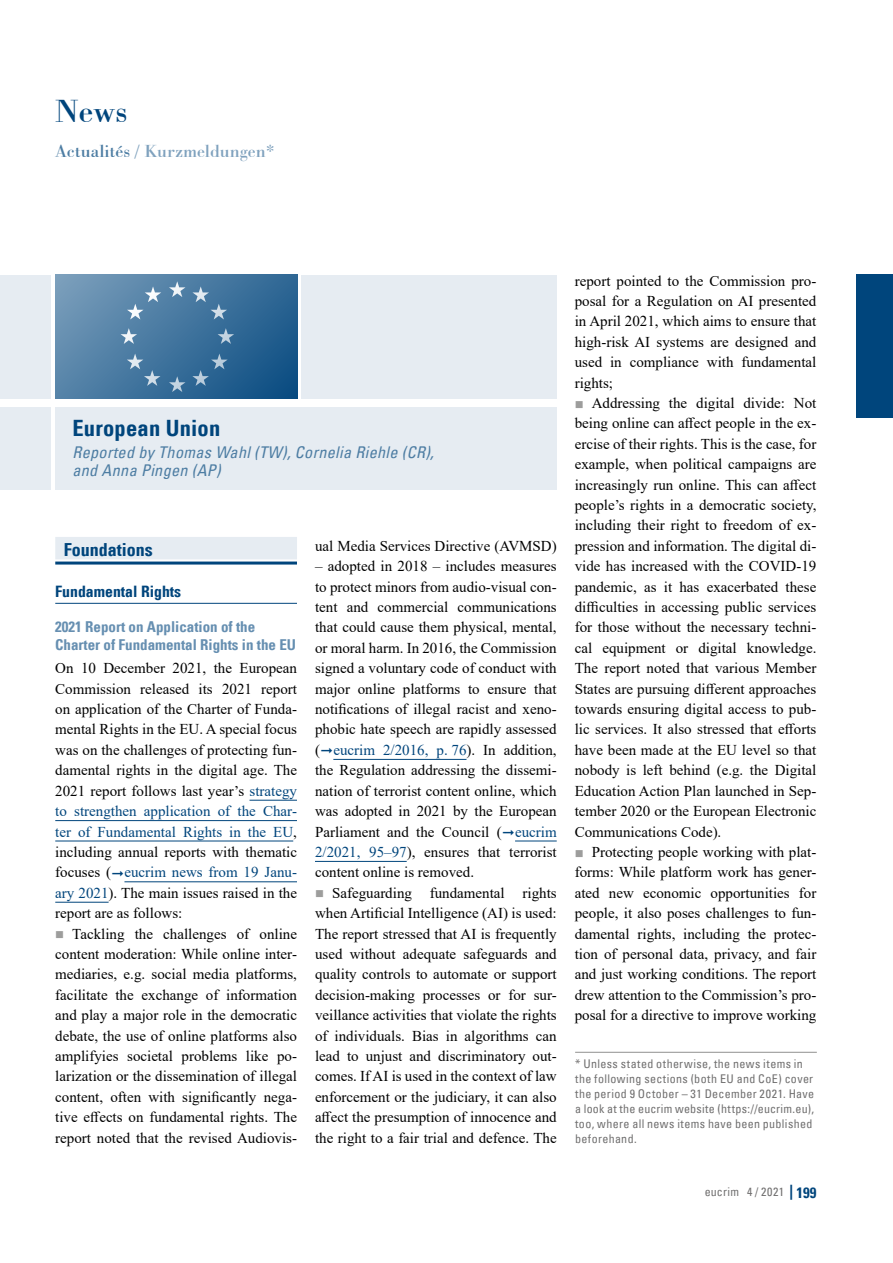
<style>
.page{position:relative;width:893px;height:1263px;background:#fff}
.page>*{position:absolute;margin:0;border:0;box-sizing:border-box;transform-origin:0 0}
.t1{font:33px "Bodoni BT";color:#00457c}
.t2{font:700 condensed 22.5px "Univers LT";letter-spacing:.01em;color:#00457c}
.t3{font:18px "Bodoni BT";color:#80a2be}
.t4{font:700 condensed 18px "Univers LT";color:#00457c}
.t5{font:italic condensed 16.2px/18px "Univers LT";letter-spacing:.02em;color:#4d7da3}
.t6{font:700 condensed 15.75px "Univers LT";color:#00457c}
.t7{font:15px/20.4px "Times New Roman";color:#000;text-align:justify}
.t8{font:700 condensed 15px/18px "Univers LT";color:#668fb1}
.t9{font:condensed 12px/15px "Univers LT";letter-spacing:.03em;color:#706f6f}
.s1{color:#4d7da3}
.s2{color:#00457c}
.s3{font-weight:700;font-size:15px;color:#00457c}
</style>
<div class="page">
<div style="left:857px;top:274px;width:36px;height:143px;background:#00457c"></div>
<div style="left:0;top:275px;width:50px;height:123px;background:#e6ecf2"></div>
<div style="left:0;top:407px;width:50px;height:83px;background:#e6ecf2"></div>
<div style="left:55px;top:407px;width:502px;height:83px;background:#e6ecf2"></div>
<svg style="left:55px;top:275px;width:242px;height:123px;background:#42759e"></svg>
<svg style="left:121px;top:281px;width:113px;height:111px;background:#4e7da4"></svg>
<div style="left:301px;top:275px;width:256px;height:123px;background:#e6ecf2"></div>
<hr style="left:575px;top:1052px;width:242px;height:1px;background:#9d9d9c">
<div style="left:55px;top:537px;width:242px;height:22px;background:#e6ecf2"></div>
<hr style="left:55px;top:561px;width:242px;height:3px;background:#00457c">
<hr style="left:55px;top:603px;width:242px;height:1px;background:#00457c">
<hr style="left:249px;top:800px;width:48px;height:1px;background:#00457c">
<hr style="left:55px;top:820px;width:242px;height:1px;background:#00457c">
<hr style="left:55px;top:841px;width:238px;height:1px;background:#00457c">
<hr style="left:124px;top:881px;width:173px;height:1px;background:#00457c">
<hr style="left:55px;top:902px;width:54px;height:1px;background:#00457c">
<hr style="left:333px;top:759px;width:133px;height:1px;background:#00457c">
<hr style="left:515px;top:841px;width:42px;height:1px;background:#00457c">
<hr style="left:315px;top:861px;width:92px;height:1px;background:#00457c">
<h1 class="t1" style="left:55px;top:91px;width:74px">News</h1>
<p class="t3" style="left:55px;top:140px;width:221px"><span class="s1">Actualités</span> / Kurzmeldungen*</p>
<h2 class="t2" style="left:72px;top:414px;width:149px">European Union</h2>
<p class="t5" style="left:72px;top:443px;width:363px">Reported by Thomas Wahl (TW), Cornelia Riehle (CR), and Anna Pingen (AP)</p>
<p class="t4" style="left:64px;top:538px;width:90px">Foundations</p>
<p class="t6" style="left:55px;top:581px;width:128px">Fundamental Rights</p>
<p class="t8" style="left:55px;top:618px;width:242px">2021 Report on Application of the<br>Charter of Fundamental Rights in the EU</p>
<p class="t7" style="left:55px;top:658px;width:243px">On 10 December 2021, the European Commission released its 2021 report on application of the Charter of Funda&shy;mental Rights in the EU. A special focus was on the challenges of protecting fun&shy;damental rights in the digital age. The 2021 report follows last year’s <span class="s2">strategy to strengthen application of the Char&shy;ter of Fundamental Rights in the EU</span>, including annual reports with thematic focuses (<span class="s2">◻eucrim news from 19 Janu&shy;ary 2021</span>). The main issues raised in the report are as follows:</p>
<p class="t7" style="left:55px;top:923px;width:243px;text-indent:17px">Tackling the challenges of online content moderation: While online inter&shy;mediaries, e.g. social media platforms, facilitate the exchange of information and play a major role in the democratic debate, the use of online platforms also amplifyies societal problems like po&shy;larization or the dissemination of illegal content, often with significantly nega&shy;tive effects on fundamental rights. The report noted that the revised Audiovis-</p>
<p class="t7" style="left:315px;top:535px;width:243px">ual Media Services Directive (AVMSD)</p>
<p class="t7" style="left:315px;top:556px;width:243px">– adopted in 2018 – includes measures to protect minors from audio-visual con&shy;tent and commercial communications that could cause them physical, mental, or moral harm. In 2016, the Commission signed a voluntary code of conduct with major online platforms to ensure that notifications of illegal racist and xeno&shy;phobic hate speech are rapidly assessed (<span class="s2">◻eucrim 2/2016, p. 76</span>). In addition, the Regulation addressing the dissemi&shy;nation of terrorist content online, which was adopted in 2021 by the European Parliament and the Council (<span class="s2">◻eucrim 2/2021, 95–97</span>), ensures that terrorist content online is removed.</p>
<p class="t7" style="left:315px;top:882px;width:243px;text-indent:17px">Safeguarding fundamental rights when Artificial Intelligence (AI) is used:<br>The report stressed that AI is frequently used without adequate safeguards and quality controls to automate or support decision-making processes or for sur&shy;veillance activities that violate the rights of individuals. Bias in algorithms can lead to unjust and discriminatory out&shy;comes. If AI is used in the context of law enforcement or the judiciary, it can also affect the presumption of innocence and the right to a fair trial and defence. The</p>
<p class="t7" style="left:575px;top:270px;width:243px">report pointed to the Commission pro&shy;posal for a Regulation on AI presented in April 2021, which aims to ensure that high-risk AI systems are designed and used in compliance with fundamental rights;</p>
<p class="t7" style="left:575px;top:392px;width:243px;text-indent:17px">Addressing the digital divide: Not being online can affect people in the ex&shy;ercise of their rights. This is the case, for example, when political campaigns are increasingly run online. This can affect people’s rights in a democratic society, including their right to freedom of ex&shy;pression and information. The digital di&shy;vide has increased with the COVID-19 pandemic, as it has exacerbated these difficulties in accessing public services for those without the necessary techni&shy;cal equipment or digital knowledge.<br>The report noted that various Member States are pursuing different approaches towards ensuring digital access to pub&shy;lic services. It also stressed that efforts have been made at the EU level so that nobody is left behind (e.g. the Digital Education Action Plan launched in Sep&shy;tember 2020 or the European Electronic Communications Code).</p>
<p class="t7" style="left:575px;top:841px;width:243px;text-indent:17px">Protecting people working with plat&shy;forms: While platform work has gener&shy;ated new economic opportunities for people, it also poses challenges to fun&shy;damental rights, including the protec&shy;tion of personal data, privacy, and fair and just working conditions. The report drew attention to the Commission’s pro&shy;posal for a directive to improve working</p>
<p class="t9" style="left:575px;top:1056px;width:241px">* Unless stated otherwise, the news items in the following sections (both EU and CoE) cover the period 9 October – 31 December 2021. Have a look at the eucrim website (https://eucrim.eu), too, where all news items have been published beforehand.</p>
<p class="t9" style="left:705px;top:1184px;width:113px">eucrim 4 / 2021 <span class="s3">| 199</span></p>
</div>
